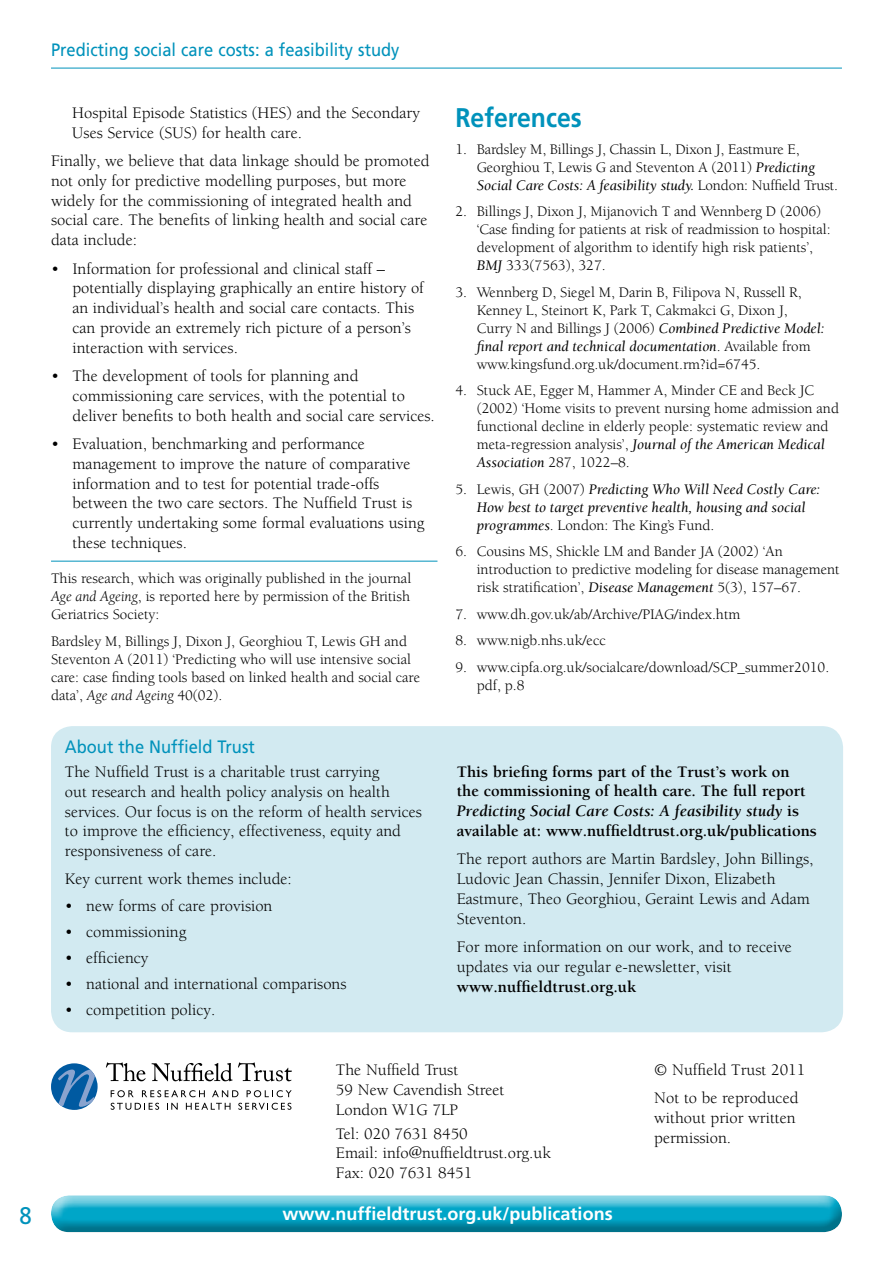
<style>
.page{position:relative;width:893px;height:1263px;background:#fff}
.page>*{position:absolute;margin:0;border:0;box-sizing:border-box;transform-origin:0 0}
.t1{font:700 27px "Frutiger";color:#0092bb;scale:.92 1}
.t2{font:24px "Frutiger";color:#0092bb;scale:.92 1}
.t3{font:18px "Frutiger";color:#0092bb;scale:.92 1}
.t4{font:700 18px "Frutiger";color:#fff}
.t5{font:16.5px/19.8px "Berkeley Std";color:#000}
.t6{font:700 16.5px/19.8px "Berkeley Std";color:#000}
.t7{font:15px/18px "Berkeley Std";color:#000}
.t8{font:italic 15px/18px "Berkeley Std";color:#000}
.s1{font-style:italic}
.s2{font-style:normal}
</style>
<div class="page">
<div style="left:49px;top:1192px;width:793px;height:29px;background:#fff;opacity:.75"></div>
<div style="left:49px;top:1198px;width:793px;height:35px;background:#5f6062;opacity:.5"></div>
<hr style="left:51px;top:68px;width:791px;height:1px;background:#0092bb">
<div style="left:51px;top:726px;width:792px;height:306px;background:#d2eaf1;border-radius:21px"></div>
<svg style="left:51px;top:1063px;width:47px;height:47px"></svg>
<svg style="left:106px;top:1062px;width:40px;height:19px"></svg>
<svg style="left:152px;top:1062px;width:140px;height:19px"></svg>
<svg style="left:111px;top:1090px;width:23px;height:7px"></svg>
<svg style="left:142px;top:1090px;width:63px;height:7px"></svg>
<svg style="left:212px;top:1090px;width:26px;height:7px"></svg>
<svg style="left:247px;top:1090px;width:45px;height:7px"></svg>
<svg style="left:111px;top:1103px;width:48px;height:7px"></svg>
<svg style="left:167px;top:1103px;width:11px;height:7px"></svg>
<svg style="left:186px;top:1103px;width:44px;height:7px"></svg>
<svg style="left:238px;top:1103px;width:53px;height:7px"></svg>
<hr style="left:51px;top:561px;width:386px;height:1px;background:#0092bb">
<p class="t3" style="left:51px;top:40px;width:380px">Predicting social care costs: a feasibility study</p>
<p class="t5" style="left:72px;top:103px;width:349px">Hospital Episode Statistics (HES) and the Secondary<br>Uses Service (SUS) for health care.</p>
<p class="t5" style="left:51px;top:151px;width:380px">Finally, we believe that data linkage should be promoted not only for predictive modelling purposes, but more widely for the commissioning of integrated health and social care. The benefits of linking health and social care data include:</p>
<p class="t5" style="left:72px;top:259px;width:353px;text-indent:-21px">• Information for professional and clinical staff – potentially displaying graphically an entire history of an individual’s health and social care contacts. This can provide an extremely rich picture of a person’s interaction with services.</p>
<p class="t5" style="left:72px;top:366px;width:364px;text-indent:-21px">• The development of tools for planning and commissioning care services, with the potential to deliver benefits to both health and social care services.</p>
<p class="t5" style="left:72px;top:434px;width:353px;text-indent:-21px">• Evaluation, benchmarking and performance management to improve the nature of comparative information and to test for potential trade-offs between the two care sectors. The Nuffield Trust is currently undertaking some formal evaluations using these techniques.</p>
<p class="t7" style="left:51px;top:570px;width:362px;text-align:justify">This research, which was originally published in the journal <span class="s1">Age and Ageing</span>, is reported here by permission of the British Geriatrics Society:</p>
<p class="t7" style="left:51px;top:632px;width:371px">Bardsley M, Billings J, Dixon J, Georghiou T, Lewis GH and Steventon A (2011) ‘Predicting who will use intensive social care: case finding tools based on linked health and social care data’, <span class="s1">Age and Ageing</span> 40(02).</p>
<p class="t3" style="left:65px;top:736px;width:208px">About the Nuffield Trust</p>
<p class="t5" style="left:65px;top:762px;width:359px">The Nuffield Trust is a charitable trust carrying<br>out research and health policy analysis on health services. Our focus is on the reform of health services to improve the efficiency, effectiveness, equity and responsiveness of care.</p>
<p class="t5" style="left:65px;top:869px;width:228px">Key current work themes include:</p>
<p class="t5" style="left:65px;top:896px;width:209px">• new forms of care provision</p>
<p class="t5" style="left:65px;top:922px;width:123px">• commissioning</p>
<p class="t5" style="left:65px;top:948px;width:85px">• efficiency</p>
<p class="t5" style="left:65px;top:974px;width:283px">• national and international comparisons</p>
<p class="t5" style="left:65px;top:1000px;width:152px">• competition policy.</p>
<h1 class="t1" style="left:455px;top:102px;width:139px">References</h1>
<p class="t7" style="left:477px;top:140px;width:363px;text-indent:-21px">1. Bardsley M, Billings J, Chassin L, Dixon J, Eastmure E,<br>Georghiou T, Lewis G and Steventon A (2011) <span class="s1">Predicting<br>Social Care Costs: A feasibility study.</span> London: Nuffield Trust.</p>
<p class="t7" style="left:477px;top:203px;width:355px;text-indent:-21px">2. Billings J, Dixon J, Mijanovich T and Wennberg D (2006) ‘Case finding for patients at risk of readmission to hospital: development of algorithm to identify high risk patients’, <span class="s1">BMJ</span> 333(7563), 327.</p>
<p class="t7" style="left:477px;top:283px;width:349px;text-indent:-21px">3. Wennberg D, Siegel M, Darin B, Filipova N, Russell R, Kenney L, Steinort K, Park T, Cakmakci G, Dixon J, Curry N and Billings J (2006) <span class="s1">Combined Predictive Model: final report and technical documentation</span>. Available from www.kingsfund.org.uk/document.rm?id=6745.</p>
<p class="t7" style="left:477px;top:382px;width:364px;text-indent:-21px">4. Stuck AE, Egger M, Hammer A, Minder CE and Beck JC (2002) ‘Home visits to prevent nursing home admission and functional decline in elderly people: systematic review and meta-regression analysis’, <span class="s1">Journal of the American Medical Association</span> 287, 1022–8.</p>
<p class="t8" style="left:477px;top:480px;width:345px;text-indent:-21px"><span class="s2">5. Lewis, GH (2007)</span> Predicting Who Will Need Costly Care:<br>How best to target preventive health, housing and social programmes<span class="s2">. London: The King’s Fund.</span></p>
<p class="t7" style="left:477px;top:543px;width:364px;text-indent:-21px">6. Cousins MS, Shickle LM and Bander JA (2002) ‘An introduction to predictive modeling for disease management risk stratification’, <span class="s1">Disease Management</span> 5(3), 157–67.</p>
<p class="t7" style="left:455px;top:605px;width:286px">7. www.dh.gov.uk/ab/Archive/PIAG/index.htm</p>
<p class="t7" style="left:455px;top:632px;width:152px">8. www.nigb.nhs.uk/ecc</p>
<p class="t7" style="left:477px;top:658px;width:354px;text-indent:-21px">9. www.cipfa.org.uk/socialcare/download/SCP_summer2010. pdf, p.8</p>
<p class="t6" style="left:457px;top:762px;width:362px">This briefing forms part of the Trust’s work on<br>the commissioning of health care. The full report <span class="s1">Predicting Social Care Costs: A feasibility study</span> is available at: www.nuffieldtrust.org.uk/publications</p>
<p class="t5" style="left:457px;top:849px;width:358px">The report authors are Martin Bardsley, John Billings, Ludovic Jean Chassin, Jennifer Dixon, Elizabeth Eastmure, Theo Georghiou, Geraint Lewis and Adam Steventon.</p>
<p class="t5" style="left:457px;top:937px;width:337px">For more information on our work, and to receive updates via our regular e-newsletter, visit</p>
<p class="t6" style="left:457px;top:977px;width:181px">www.nuffieldtrust.org.uk</p>
<p class="t5" style="left:336px;top:1060px;width:170px">The Nuffield Trust<br>59 New Cavendish Street<br>London W1G 7LP</p>
<p class="t5" style="left:336px;top:1124px;width:216px">Tel: 020 7631 8450<br>Email: info@nuffieldtrust.org.uk<br>Fax: 020 7631 8451</p>
<h2 class="t2" style="left:19px;top:1202px;width:15px">8</h2>
<p class="t4" style="left:283px;top:1203px;width:332px">www.nuffieldtrust.org.uk/publications</p>
<p class="t5" style="left:654px;top:1056px;width:153px;line-height:28.3px">© Nuffield Trust 2011<br>Not to be reproduced</p>
<p class="t5" style="left:654px;top:1108px;width:143px">without prior written permission.</p>
</div>
